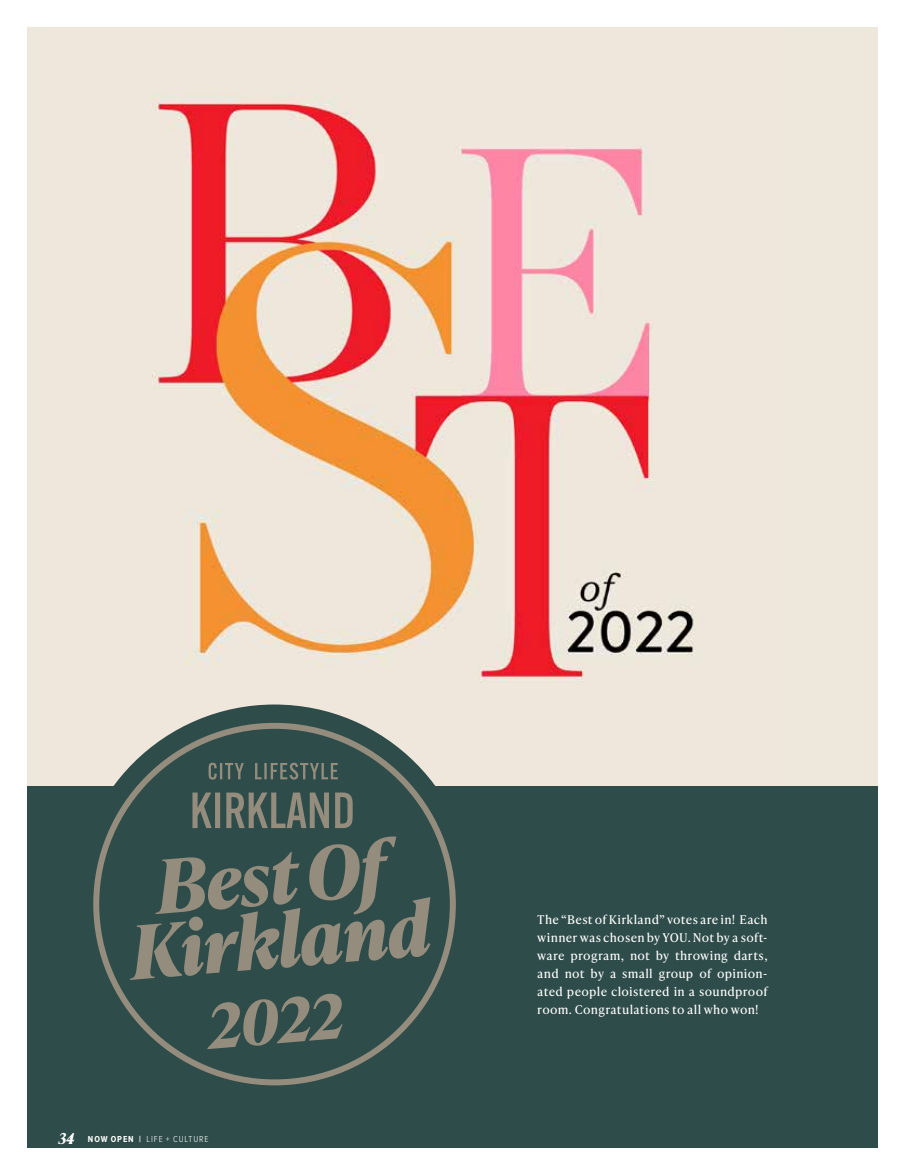
<style>
.page{position:relative;width:905px;height:1175px;background:#fff}
.page>*{position:absolute;margin:0;border:0;box-sizing:border-box;transform-origin:0 0}
.t1{font:italic 700 73.8px/63.4px "Ivy Presto Text";color:#948c7c;text-align:center}
.t2{font:italic 700 60.9px "Ivy Presto Text";color:#948c7c}
.t3{font:italic 700 15px "Ivy Presto Text";color:#fff}
.t4{font:12px/18px "Ivy Presto Text";letter-spacing:.02em;color:#fff;text-align:justify}
.t5{font:300 9px "Proxima Nova Cond";letter-spacing:.1em;color:#fff}
.s1{font-weight:700}
</style>
<div class="page">
<div style="left:27px;top:785px;width:851px;height:363px;background:#2e4c4a"></div>
<div style="left:27px;top:27px;width:851px;height:758px;background:#eee8dc"></div>
<img style="left:116px;top:94px;width:578px;height:688px">
<div style="left:75px;top:704px;width:399px;height:399px;background:#2e4c4a;border-radius:50%"></div>
<svg style="left:192px;top:792px;width:160px;height:36px"></svg>
<svg style="left:208px;top:762px;width:36px;height:17px"></svg>
<svg style="left:255px;top:762px;width:83px;height:17px"></svg>
<h1 class="t1" style="left:121px;top:856px;width:303px;rotate:-5deg">Best Of<br>Kirkland</h1>
<h2 class="t2" style="left:203px;top:983px;width:138px;rotate:-5deg">2022</h2>
<p class="t3" style="left:58px;top:1127px;width:18px">34</p>
<p class="t5" style="left:88px;top:1132px;width:122px"><span class="s1">NOW OPEN |</span> LIFE + CULTURE</p>
<p class="t4" style="left:537px;top:909px;width:232px">The “Best of Kirkland” votes are in! Each winner was chosen by YOU. Not by a soft&shy;ware program, not by throwing darts, and not by a small group of opinion&shy;ated people cloistered in a soundproof room. Congratulations to all who won!</p>
</div>
